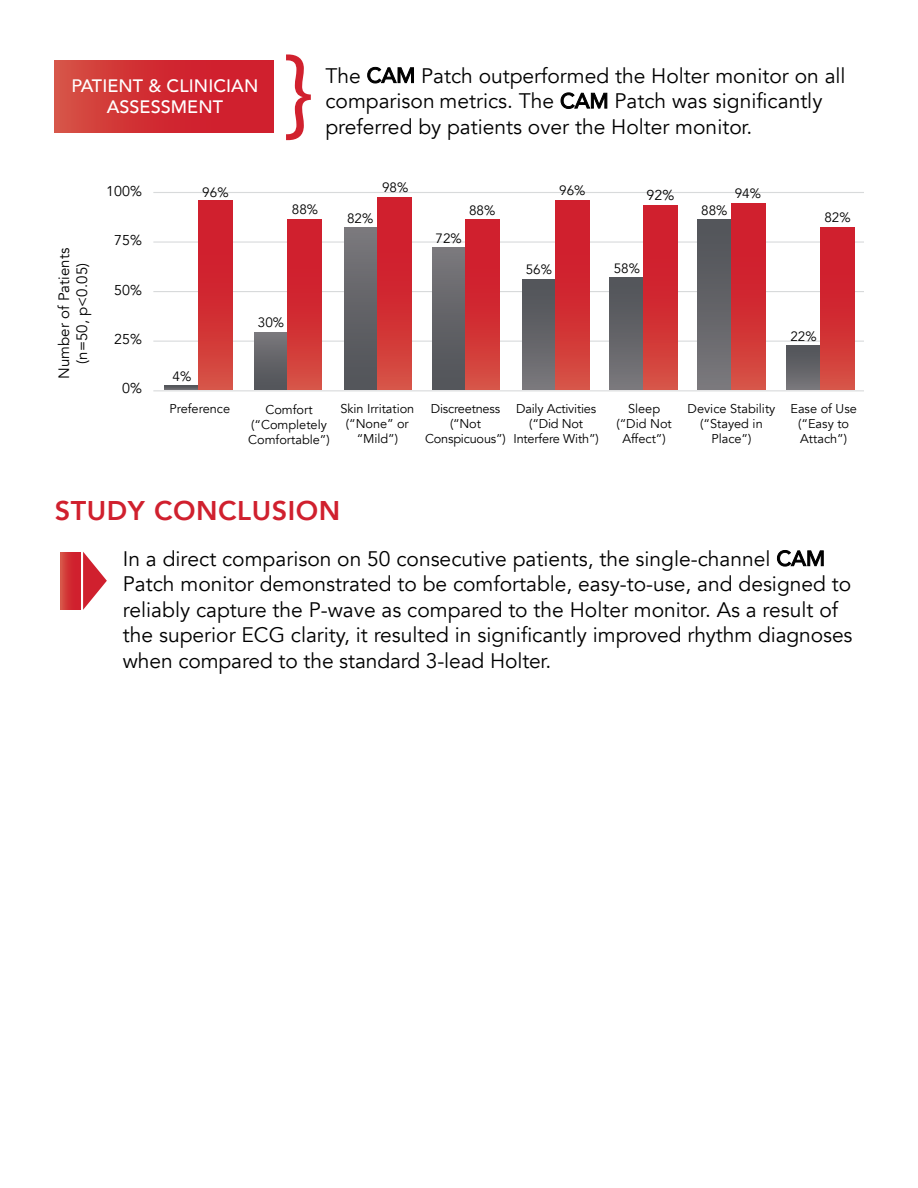
<style>
.page{position:relative;width:918px;height:1188px;background:#fff}
.page>*{position:absolute;margin:0;border:0;box-sizing:border-box;transform-origin:0 0}
.t1{font:800 27px "Avenir";letter-spacing:.02em;color:#d0202e}
.t2{font:21px/25.5px "Avenir";color:#000}
.t3{font:500 18px/21px "Avenir";letter-spacing:.005em;color:#fff;text-align:center}
.t4{font:15px/18px "Avenir";letter-spacing:.005em;color:#000;text-align:center}
.t5{font:14.25px "Avenir";color:#000}
.t6{font:13.5px "Avenir";color:#000}
.t7{font:12.75px/15px "Avenir";color:#000;text-align:center}
.s1{font-weight:500}
</style>
<div class="page">
<svg style="left:61px;top:552px;width:19px;height:58px"></svg>
<svg style="left:83px;top:552px;width:24px;height:58px"></svg>
<hr style="left:153px;top:192px;width:711px;height:1px;background:#d8dadb">
<hr style="left:153px;top:241px;width:711px;height:2px;background:#d8dadb">
<hr style="left:153px;top:291px;width:711px;height:1px;background:#d8dadb">
<hr style="left:153px;top:341px;width:711px;height:1px;background:#d8dadb">
<hr style="left:153px;top:390px;width:711px;height:1px;background:#d8dadb">
<div style="left:165px;top:385px;width:33px;height:5px;background:#5d5e62"></div>
<div style="left:254px;top:332px;width:34px;height:57px;background:linear-gradient(to bottom,#79777b,#4f5257)"></div>
<div style="left:344px;top:228px;width:34px;height:161px;background:linear-gradient(to bottom,#79777b,#4f5257)"></div>
<div style="left:432px;top:248px;width:34px;height:141px;background:linear-gradient(to bottom,#79777b,#4f5257)"></div>
<div style="left:522px;top:280px;width:34px;height:110px;background:linear-gradient(to bottom,#4f5257,#78777b)"></div>
<div style="left:610px;top:278px;width:34px;height:112px;background:linear-gradient(to bottom,#4f5256,#78777b)"></div>
<div style="left:698px;top:220px;width:34px;height:170px;background:linear-gradient(to bottom,#4f5257,#79777b)"></div>
<div style="left:787px;top:346px;width:34px;height:44px;background:linear-gradient(to bottom,#4f5257,#78767a)"></div>
<div style="left:198px;top:201px;width:34px;height:189px;background:linear-gradient(to bottom,#ce1428,#d44940)"></div>
<div style="left:288px;top:220px;width:34px;height:170px;background:linear-gradient(to bottom,#ce1428,#d44940)"></div>
<div style="left:378px;top:198px;width:34px;height:192px;background:linear-gradient(to bottom,#ce1428,#d44940)"></div>
<div style="left:466px;top:220px;width:34px;height:170px;background:linear-gradient(to bottom,#ce1428,#d44940)"></div>
<div style="left:556px;top:201px;width:34px;height:189px;background:linear-gradient(to bottom,#ce1428,#d44940)"></div>
<div style="left:644px;top:206px;width:33px;height:184px;background:linear-gradient(to bottom,#ce1428,#d44940)"></div>
<div style="left:732px;top:204px;width:33px;height:186px;background:linear-gradient(to bottom,#ce1428,#d44940)"></div>
<div style="left:821px;top:228px;width:33px;height:162px;background:linear-gradient(to bottom,#ce1428,#d44940)"></div>
<div style="left:55px;top:61px;width:218px;height:72px;background:linear-gradient(to right,#d44a40,#cf1428)"></div>
<svg style="left:286px;top:54px;width:25px;height:86px"></svg>
<p class="t3" style="left:71px;top:74px;width:189px">PATIENT &amp; CLINICIAN<br>ASSESSMENT</p>
<p class="t2" style="left:325px;top:63px;width:522px">The <span class="s1">CAM</span> Patch outperformed the Holter monitor on all comparison metrics. The <span class="s1">CAM</span> Patch was significantly preferred by patients over the Holter monitor.</p>
<p class="t4" style="left:55px;top:379px;width:133px;rotate:-90deg">Number of Patients (n=50, p&lt;0.05)</p>
<p class="t5" style="left:106px;top:182px;width:37px">100%</p>
<p class="t5" style="left:114px;top:232px;width:29px">75%</p>
<p class="t5" style="left:114px;top:281px;width:29px">50%</p>
<p class="t5" style="left:114px;top:331px;width:29px">25%</p>
<p class="t5" style="left:122px;top:380px;width:21px">0%</p>
<p class="t6" style="left:202px;top:184px;width:28px">96%</p>
<p class="t6" style="left:173px;top:368px;width:20px">4%</p>
<p class="t6" style="left:292px;top:201px;width:28px">88%</p>
<p class="t6" style="left:258px;top:314px;width:28px">30%</p>
<p class="t6" style="left:347px;top:210px;width:28px">82%</p>
<p class="t6" style="left:382px;top:179px;width:28px">98%</p>
<p class="t6" style="left:436px;top:231px;width:28px">72%</p>
<p class="t6" style="left:469px;top:202px;width:28px">88%</p>
<p class="t6" style="left:559px;top:182px;width:28px">96%</p>
<p class="t6" style="left:526px;top:261px;width:28px">56%</p>
<p class="t5" style="left:647px;top:186px;width:29px">92%</p>
<p class="t6" style="left:614px;top:261px;width:28px">58%</p>
<p class="t6" style="left:701px;top:203px;width:28px">88%</p>
<p class="t6" style="left:735px;top:185px;width:28px">94%</p>
<p class="t6" style="left:824px;top:209px;width:28px">82%</p>
<p class="t6" style="left:790px;top:329px;width:28px">22%</p>
<p class="t7" style="left:169px;top:401px;width:62px">Preference</p>
<p class="t7" style="left:248px;top:402px;width:83px">Comfort (“Completely<br>Comfortable”)</p>
<p class="t7" style="left:341px;top:401px;width:75px">Skin Irritation (“None” or “Mild”)</p>
<p class="t7" style="left:425px;top:401px;width:82px">Discreetness (“Not<br>Conspicuous”)</p>
<p class="t7" style="left:514px;top:401px;width:87px">Daily Activities (“Did Not<br>Interfere With”)</p>
<p class="t7" style="left:616px;top:401px;width:57px">Sleep (“Did Not<br>Affect”)</p>
<p class="t7" style="left:688px;top:401px;width:89px">Device Stability (“Stayed in<br>Place”)</p>
<p class="t7" style="left:790px;top:401px;width:68px">Ease of Use (“Easy to<br>Attach”)</p>
<p class="t1" style="left:55px;top:489px;width:287px">STUDY CONCLUSION</p>
<p class="t2" style="left:123px;top:546px;width:731px">In a direct comparison on 50 consecutive patients, the single-channel <span class="s1">CAM </span>Patch monitor demonstrated to be comfortable, easy-to-use, and designed to reliably capture the P-wave as compared to the Holter monitor. As a result of the superior ECG clarity, it resulted in significantly improved rhythm diagnoses when compared to the standard 3-lead Holter.</p>
</div>
